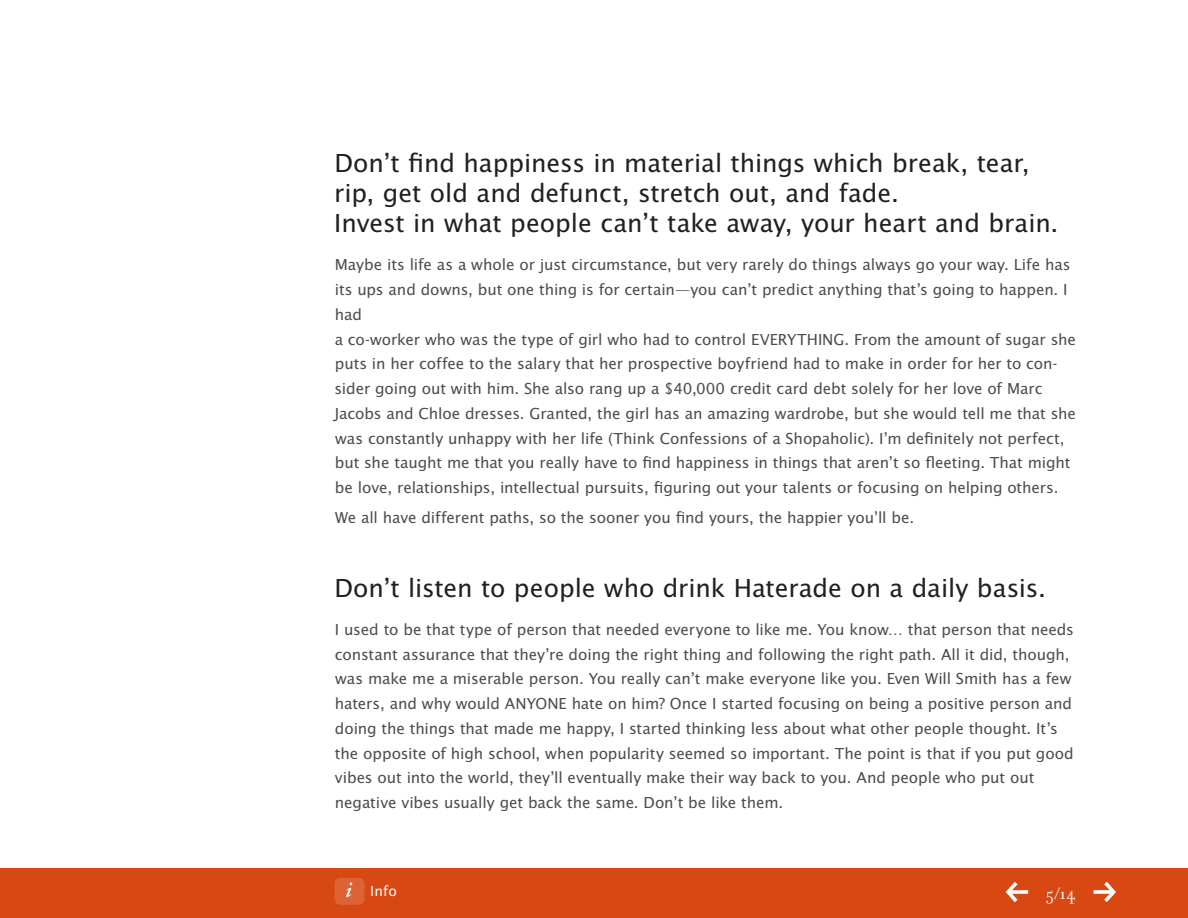
<style>
.page{position:relative;width:1188px;height:918px;background:#fff}
.page>*{position:absolute;margin:0;border:0;box-sizing:border-box;transform-origin:0 0}
.t1{font:27px/30px "Lucida Sans EFOP";color:#231f20}
.t2{font:18px "Filosofia OT";color:#fff}
.t3{font:16.5px/24.8px "Lucida Sans EFOP";letter-spacing:-.005em;color:#4b4c4d}
.t4{font:15px "Lucida Sans EFOP";color:#fff}
</style>
<div class="page">
<div style="left:0;top:869px;width:1188px;height:49px;background:#d74812"></div>
<div style="left:334px;top:878px;width:30px;height:27px;background:#dd6336;border-radius:6px"></div>
<svg style="left:346px;top:883px;width:6px;height:14px"></svg>
<svg style="left:1006px;top:882px;width:22px;height:20px"></svg>
<svg style="left:1094px;top:882px;width:22px;height:20px"></svg>
<h1 class="t1" style="left:334px;top:150px;width:726px">Don’t find happiness in material things which break, tear, rip, get old and defunct, stretch out, and fade.<br>Invest in what people can’t take away, your heart and brain.</h1>
<p class="t3" style="left:335px;top:253px;width:743px">Maybe its life as a whole or just circumstance, but very rarely do things always go your way. Life has its ups and downs, but one thing is for certain—you can’t predict anything that’s going to happen. I had<br>a co-worker who was the type of girl who had to control EVERYTHING. From the amount of sugar she puts in her coffee to the salary that her prospective boyfriend had to make in order for her to con&shy;sider going out with him. She also rang up a $40,000 credit card debt solely for her love of Marc Jacobs and Chloe dresses. Granted, the girl has an amazing wardrobe, but she would tell me that she was constantly unhappy with her life (Think Confessions of a Shopaholic). I’m definitely not perfect, but she taught me that you really have to find happiness in things that aren’t so fleeting. That might be love, relationships, intellectual pursuits, figuring out your talents or focusing on helping others.</p>
<p class="t3" style="left:335px;top:506px;width:581px">We all have different paths, so the sooner you find yours, the happier you’ll be.</p>
<h1 class="t1" style="left:334px;top:574px;width:713px">Don’t listen to people who drink Haterade on a daily basis.</h1>
<p class="t3" style="left:335px;top:618px;width:741px">I used to be that type of person that needed everyone to like me. You know… that person that needs constant assurance that they’re doing the right thing and following the right path. All it did, though, was make me a miserable person. You really can’t make everyone like you. Even Will Smith has a few haters, and why would ANYONE hate on him? Once I started focusing on being a positive person and doing the things that made me happy, I started thinking less about what other people thought. It’s the opposite of high school, when popularity seemed so important. The point is that if you put good vibes out into the world, they’ll eventually make their way back to you. And people who put out negative vibes usually get back the same. Don’t be like them.</p>
<p class="t4" style="left:370px;top:883px;width:28px">Info</p>
<p class="t2" style="left:1046px;top:884px;width:31px">5/14</p>
</div>
